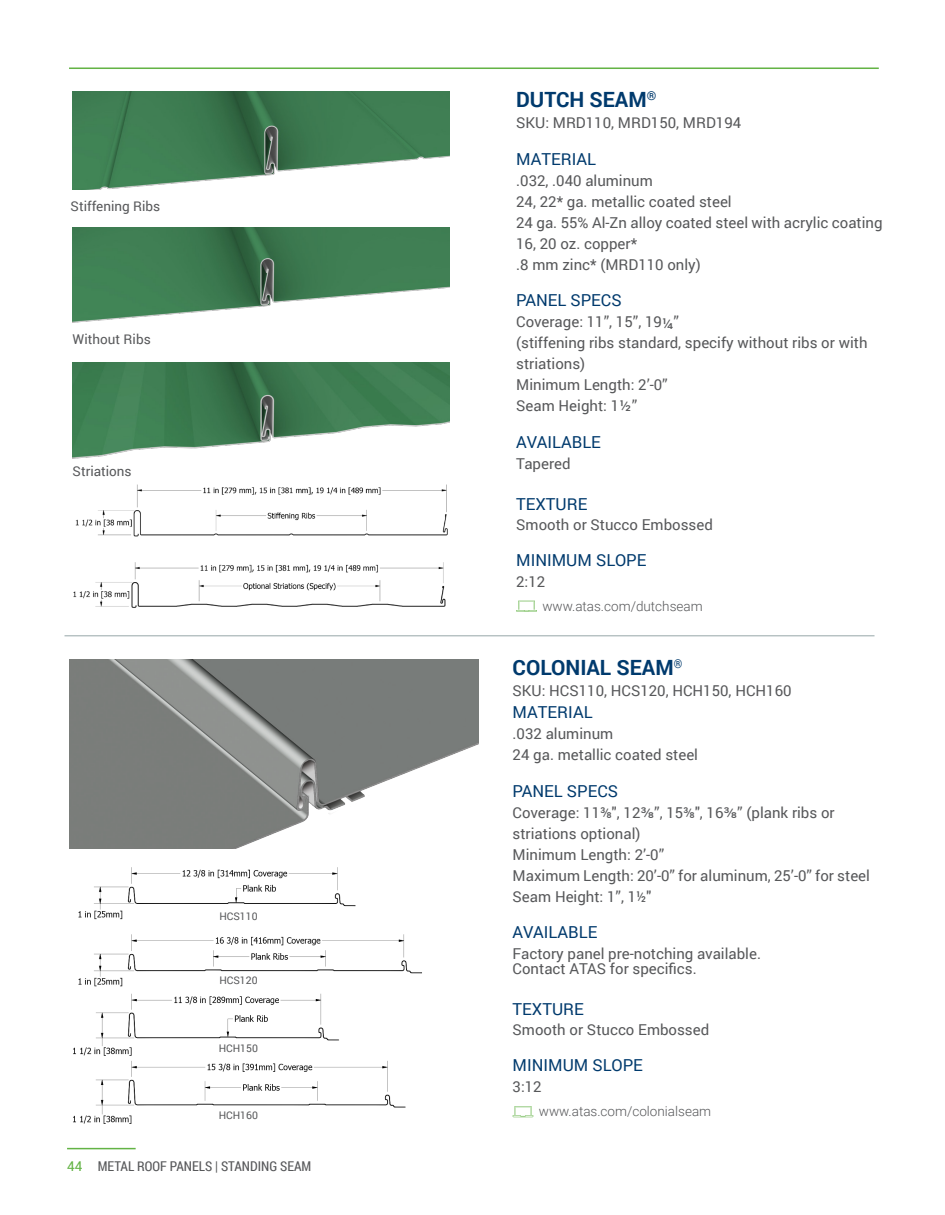
<style>
.page{position:relative;width:945px;height:1215px;background:#fff}
.page>*{position:absolute;margin:0;border:0;box-sizing:border-box;transform-origin:0 0}
.t1{font:700 21px "Roboto";color:#003a6d}
.t2{font:16.5px "Roboto";color:#003a6d}
.t3{font:15px/21px "Roboto";color:#57585a}
.t4{font:300 13.5px "Roboto";color:#57585a}
.t5{font:13.5px "Roboto";color:#57585a}
.t6{font:13.5px "Roboto Condensed";color:#57585a}
.t7{font:10.5px "Roboto";color:#57585a}
.s1{font-family:"Roboto";color:#63b345}
.s2{font-family:"Roboto Condensed"}
</style>
<div class="page">
<hr style="left:67px;top:1148px;width:69px;height:1px;background:#63b345">
<hr style="left:69px;top:67px;width:810px;height:2px;background:#63b345">
<img style="left:73px;top:484px;width:375px;height:124px">
<img style="left:73px;top:227px;width:376px;height:96px">
<img style="left:73px;top:91px;width:376px;height:99px">
<img style="left:73px;top:363px;width:376px;height:96px">
<svg style="left:516px;top:601px;width:21px;height:11px"></svg>
<img style="left:69px;top:660px;width:409px;height:188px">
<svg style="left:513px;top:1106px;width:20px;height:11px"></svg>
<img style="left:73px;top:867px;width:349px;height:257px">
<hr style="left:65px;top:636px;width:810px;height:1px;background:#96a7a8">
<div style="left:219px;top:912px;width:39px;height:8px;background:#fff"></div>
<div style="left:219px;top:977px;width:39px;height:7px;background:#fff"></div>
<div style="left:219px;top:1044px;width:39px;height:8px;background:#fff"></div>
<div style="left:219px;top:1112px;width:39px;height:7px;background:#fff"></div>
<p class="t5" style="left:71px;top:196px;width:91px">Stiffening Ribs</p>
<p class="t5" style="left:73px;top:329px;width:80px">Without Ribs</p>
<p class="t5" style="left:73px;top:462px;width:61px">Striations</p>
<p class="t7" style="left:219px;top:909px;width:40px">HCS110</p>
<p class="t7" style="left:219px;top:973px;width:40px">HCS120</p>
<p class="t7" style="left:219px;top:1041px;width:41px">HCH150</p>
<p class="t7" style="left:219px;top:1108px;width:41px">HCH160</p>
<p class="t6" style="left:67px;top:1157px;width:246px"><span class="s1">44</span> METAL ROOF PANELS | STANDING SEAM</p>
<p class="t1" style="left:516px;top:85px;width:142px">DUTCH SEAM<sup>®</sup></p>
<p class="t3" style="left:516px;top:112px;width:227px">SKU: MRD110, MRD150, MRD194</p>
<p class="t2" style="left:516px;top:147px;width:81px">MATERIAL</p>
<p class="t3" style="left:516px;top:169px;width:138px">.032, .040 aluminum</p>
<p class="t3" style="left:516px;top:190px;width:217px">24, 22* ga. metallic coated steel</p>
<p class="t3" style="left:516px;top:211px;width:368px">24 ga. 55% Al-Zn alloy coated steel with acrylic coating</p>
<p class="t3" style="left:516px;top:232px;width:122px">16, 20 oz. copper*</p>
<p class="t3" style="left:516px;top:253px;width:186px">.8 mm zinc* (MRD110 only)</p>
<p class="t2" style="left:516px;top:289px;width:107px">PANEL SPECS</p>
<p class="t3" style="left:516px;top:311px;width:353px">Coverage: 11”, 15”, 19¼”<br>(stiffening ribs standard, specify without ribs or with striations)</p>
<p class="t3" style="left:516px;top:374px;width:153px">Minimum Length: 2’-0”</p>
<p class="t3" style="left:516px;top:395px;width:123px">Seam Height: 1½”</p>
<p class="t2" style="left:516px;top:430px;width:86px">AVAILABLE</p>
<p class="t3" style="left:516px;top:453px;width:56px">Tapered</p>
<p class="t2" style="left:516px;top:493px;width:73px">TEXTURE</p>
<p class="t3" style="left:516px;top:513px;width:198px">Smooth or Stucco Embossed</p>
<p class="t2" style="left:516px;top:549px;width:132px">MINIMUM SLOPE</p>
<p class="t3" style="left:516px;top:571px;width:31px">2:12</p>
<p class="t4" style="left:542px;top:597px;width:162px">www.atas.com/dutchseam</p>
<p class="t1" style="left:513px;top:653px;width:171px">COLONIAL SEAM<sup>®</sup></p>
<p class="t3" style="left:513px;top:680px;width:280px">SKU: HCS110, HCS120, HCH150, HCH160</p>
<p class="t2" style="left:513px;top:701px;width:81px">MATERIAL</p>
<p class="t3" style="left:513px;top:723px;width:102px">.032 aluminum</p>
<p class="t3" style="left:513px;top:744px;width:187px">24 ga. metallic coated steel</p>
<p class="t2" style="left:513px;top:779px;width:107px">PANEL SPECS</p>
<p class="t3" style="left:513px;top:801px;width:324px">Coverage: 11<span class="s2">⅜</span>", 12⅜”, 15<span class="s2">⅜</span>", 16⅜” (plank ribs or striations optional)</p>
<p class="t3" style="left:513px;top:843px;width:153px">Minimum Length: 2’-0”</p>
<p class="t3" style="left:513px;top:864px;width:359px">Maximum Length: 20’-0” for aluminum, 25’-0” for steel</p>
<p class="t3" style="left:513px;top:885px;width:140px">Seam Height: 1”, 1<span class="s2">½</span>"</p>
<p class="t2" style="left:513px;top:921px;width:86px">AVAILABLE</p>
<p class="t3" style="left:513px;top:946px;width:250px;line-height:15px">Factory panel pre-notching available.<br>Contact ATAS for specifics.</p>
<p class="t2" style="left:513px;top:998px;width:73px">TEXTURE</p>
<p class="t3" style="left:513px;top:1018px;width:198px">Smooth or Stucco Embossed</p>
<p class="t2" style="left:513px;top:1054px;width:132px">MINIMUM SLOPE</p>
<p class="t3" style="left:513px;top:1076px;width:31px">3:12</p>
<p class="t4" style="left:539px;top:1102px;width:174px">www.atas.com/colonialseam</p>
</div>
